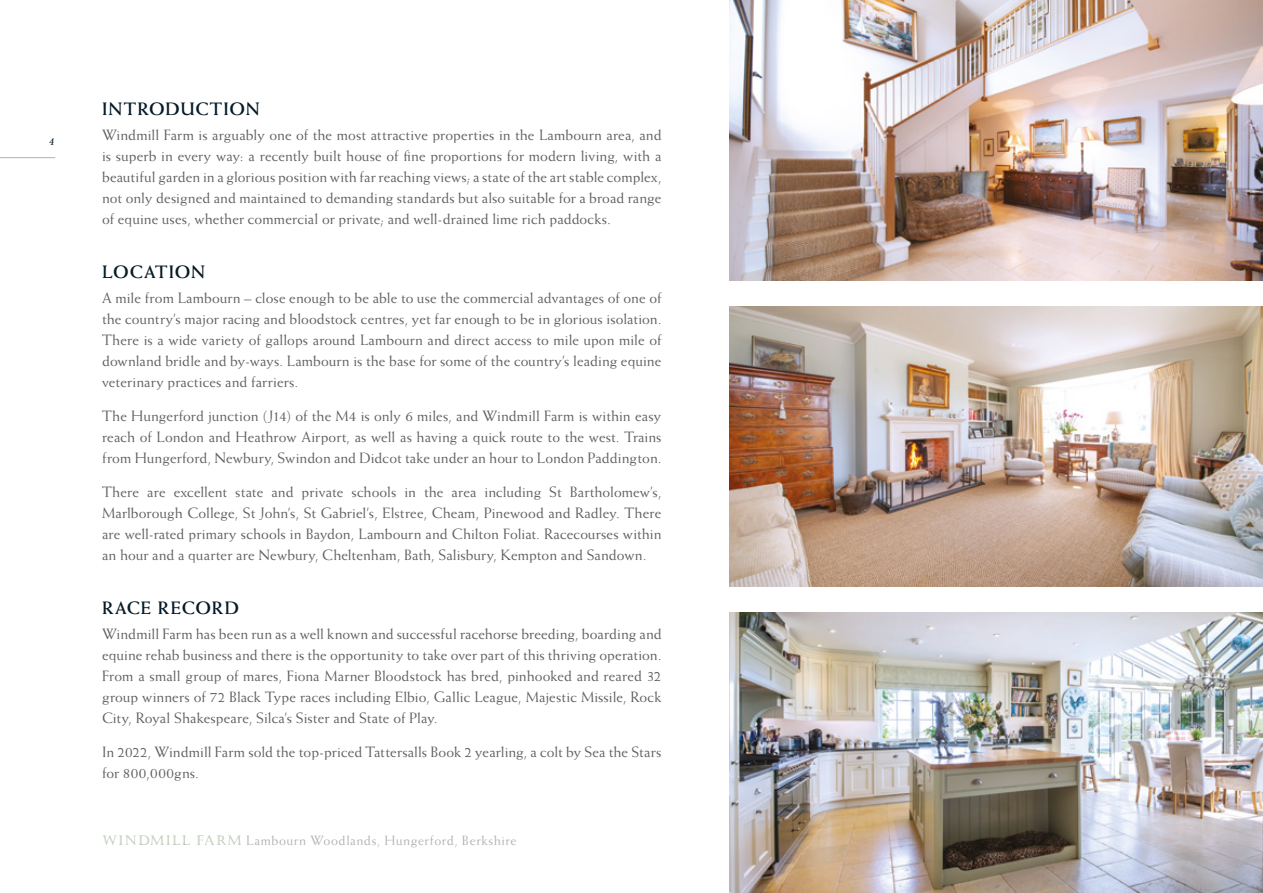
<style>
.page{position:relative;width:1263px;height:893px;background:#fff}
.page>*{position:absolute;margin:0;border:0;box-sizing:border-box;transform-origin:0 0}
.t1{font:700 18px "Weiss Std";letter-spacing:.045em;color:#041a27}
.t2{font:15px/21px "Weiss Std";letter-spacing:.005em;color:#5f5e5e;text-align:justify}
.t3{font:italic 15px "Weiss Std";color:#041a27}
.t4{font:13.5px "Weiss Std";letter-spacing:.045em;color:#b2b2b2}
.s1{font-family:"Castellar";color:#a9baa4}
</style>
<div class="page">
<hr style="left:0;top:157px;width:55px;height:1px;background:#b2b2b2">
<img style="left:729px;top:0;width:534px;height:281px">
<img style="left:729px;top:306px;width:534px;height:281px">
<img style="left:729px;top:612px;width:534px;height:281px">
<p class="t3" style="left:49px;top:131px;width:8px">4</p>
<p class="t1" style="left:102px;top:98px;width:159px">INTRODUCTION</p>
<p class="t2" style="left:102px;top:124px;width:561px">Windmill Farm is arguably one of the most attractive properties in the Lambourn area, and is superb in every way: a recently built house of fine proportions for modern living, with a beautiful garden in a glorious position with far reaching views; a state of the art stable complex, not only designed and maintained to demanding standards but also suitable for a broad range of equine uses, whether commercial or private; and well-drained lime rich paddocks.</p>
<p class="t1" style="left:102px;top:261px;width:105px">LOCATION</p>
<p class="t2" style="left:102px;top:287px;width:561px">A mile from Lambourn – close enough to be able to use the commercial advantages of one of the country’s major racing and bloodstock centres, yet far enough to be in glorious isolation.<br>There is a wide variety of gallops around Lambourn and direct access to mile upon mile of downland bridle and by-ways. Lambourn is the base for some of the country’s leading equine veterinary practices and farriers.</p>
<p class="t2" style="left:102px;top:405px;width:561px">The Hungerford junction (J14) of the M4 is only 6 miles, and Windmill Farm is within easy reach of London and Heathrow Airport, as well as having a quick route to the west. Trains from Hungerford, Newbury, Swindon and Didcot take under an hour to London Paddington.</p>
<p class="t2" style="left:102px;top:481px;width:561px">There are excellent state and private schools in the area including St Bartholomew’s, Marlborough College, St John’s, St Gabriel’s, Elstree, Cheam, Pinewood and Radley. There are well-rated primary schools in Baydon, Lambourn and Chilton Foliat. Racecourses within an hour and a quarter are Newbury, Cheltenham, Bath, Salisbury, Kempton and Sandown.</p>
<p class="t1" style="left:102px;top:597px;width:138px">RACE RECORD</p>
<p class="t2" style="left:102px;top:623px;width:561px">Windmill Farm has been run as a well known and successful racehorse breeding, boarding and equine rehab business and there is the opportunity to take over part of this thriving operation.<br>From a small group of mares, Fiona Marner Bloodstock has bred, pinhooked and reared 32 group winners of 72 Black Type races including Elbio, Gallic League, Majestic Missile, Rock City, Royal Shakespeare, Silca’s Sister and State of Play.</p>
<p class="t2" style="left:102px;top:741px;width:561px">In 2022, Windmill Farm sold the top-priced Tattersalls Book 2 yearling, a colt by Sea the Stars for 800,000gns.</p>
<p class="t4" style="left:102px;top:832px;width:416px"><span class="s1">WINDMILL FARM</span> Lambourn Woodlands, Hungerford, Berkshire</p>
</div>
